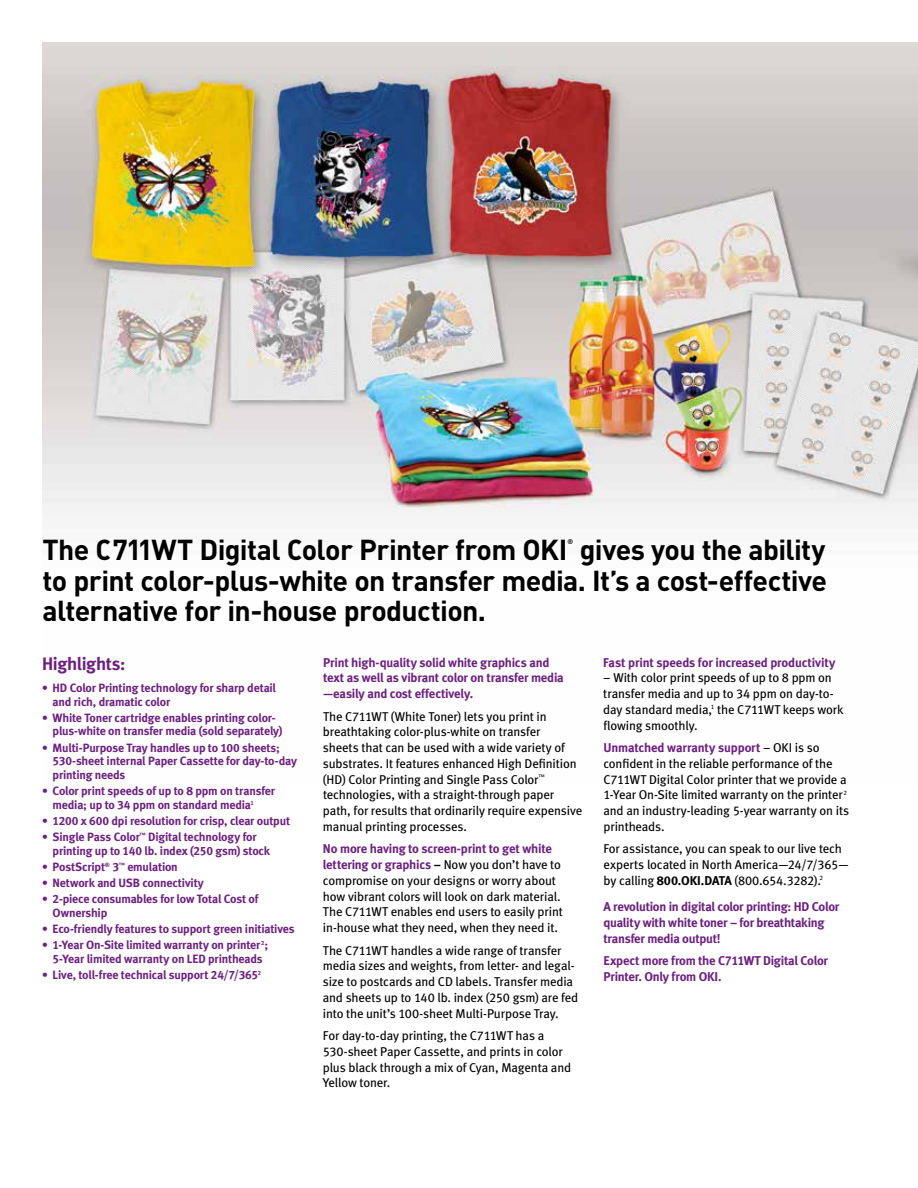
<style>
.page{position:relative;width:918px;height:1188px;background:#fff}
.page>*{position:absolute;margin:0;border:0;box-sizing:border-box;transform-origin:0 0}
.t1{font:700 28.5px/30.8px "DIN";letter-spacing:-.025em;color:#000}
.t2{font:18px "Meta Bold LF";letter-spacing:-.02em;color:#6c217f}
.t3{font:12.75px/15.8px "Meta Book LF";letter-spacing:-.01em;color:#000}
.t4{font:12.75px/15.8px "Meta Bold LF";letter-spacing:-.02em;color:#6c217f}
.t5{font:12px/13.8px "Meta Bold LF";letter-spacing:-.015em;color:#6c217f}
.t6{font:700 6.75px "DIN";color:#000}
.s1{color:#000}
.s2{font-family:"Meta Book LF";color:#000}
.s3{font-family:"Meta Bold LF"}
</style>
<div class="page">
<img style="left:43px;top:43px;width:875px;height:473px">
<h1 class="t1" style="left:43px;top:533px;width:784px">The C711WT Digital Color Printer from OKI gives you the ability</h1>
<p class="t6" style="left:568px;top:537px;width:7px">®</p>
<h1 class="t1" style="left:43px;top:564px;width:786px">to print color-plus-white on transfer media. It’s a cost-effective alternative for in-house production.</h1>
<p class="t4" style="left:323px;top:654px;width:242px">Print high-quality solid white graphics and text as well as vibrant color on transfer media —easily and cost effectively.</p>
<p class="t3" style="left:323px;top:708px;width:261px">The C711WT (White Toner) lets you print in breathtaking color-plus-white on transfer<br>sheets that can be used with a wide variety of substrates. It features enhanced High Definition (HD) Color Printing and Single Pass Color<sup>™ </sup>technologies, with a straight-through paper path, for results that ordinarily require expensive manual printing processes.</p>
<p class="t4" style="left:323px;top:841px;width:240px">No more having to screen-print to get white lettering or graphics <span class="s1">–</span> <span class="s2">Now you don’t have to</span></p>
<p class="t3" style="left:323px;top:872px;width:241px">compromise on your designs or worry about how vibrant colors will look on dark material.<br>The C711WT enables end users to easily print in-house what they need, when they need it.</p>
<p class="t3" style="left:323px;top:942px;width:257px">The C711WT handles a wide range of transfer media sizes and weights, from letter- and legal&shy;size to postcards and CD labels. Transfer media and sheets up to 140 lb. index (250 gsm) are fed into the unit’s 100-sheet Multi-Purpose Tray.</p>
<p class="t3" style="left:323px;top:1027px;width:250px">For day-to-day printing, the C711WT has a 530-sheet Paper Cassette, and prints in color plus black through a mix of Cyan, Magenta and Yellow toner.</p>
<h2 class="t2" style="left:42px;top:653px;width:85px">Highlights:</h2>
<p class="t5" style="left:53px;top:680px;width:225px;text-indent:-10px">• HD Color Printing technology for sharp detail and rich, dramatic color</p>
<p class="t5" style="left:53px;top:710px;width:232px;text-indent:-10px">• White Toner cartridge enables printing color&shy;plus-white on transfer media (sold separately)</p>
<p class="t5" style="left:53px;top:740px;width:246px;text-indent:-10px">• Multi-Purpose Tray handles up to 100 sheets;<br>530-sheet internal Paper Cassette for day-to-day printing needs</p>
<p class="t5" style="left:53px;top:784px;width:224px;text-indent:-10px">• Color print speeds of up to 8 ppm on transfer media; up to 34 ppm on standard media<sup>1</sup></p>
<p class="t5" style="left:42px;top:814px;width:250px">• 1200 x 600 dpi resolution for crisp, clear output</p>
<p class="t5" style="left:53px;top:830px;width:219px;text-indent:-10px">• Single Pass Color<sup>™</sup> Digital technology for printing up to 140 lb. index (250 gsm) stock</p>
<p class="t5" style="left:42px;top:860px;width:137px">• PostScript<sup>®</sup> 3<sup>™</sup> emulation</p>
<p class="t5" style="left:42px;top:876px;width:163px">• Network and USB connectivity</p>
<p class="t5" style="left:53px;top:892px;width:207px;text-indent:-10px">• 2-piece consumables for low Total Cost of<br>Ownership</p>
<p class="t5" style="left:42px;top:922px;width:254px">• Eco-friendly features to support green initiatives</p>
<p class="t5" style="left:42px;top:938px;width:228px;text-align:center">• 1-Year On-Site limited warranty on printer <sup>2</sup>;<br>5-Year limited warranty on LED printheads</p>
<p class="t5" style="left:42px;top:968px;width:221px">• Live, toll-free technical support 24/7/365<sup>2</sup></p>
<p class="t4" style="left:603px;top:654px;width:234px">Fast print speeds for increased productivity</p>
<p class="t3" style="left:603px;top:670px;width:242px">– With color print speeds of up to 8 ppm on transfer media and up to 34 ppm on day-to&shy;day standard media,<sup>1</sup> the C711WT keeps work flowing smoothly.</p>
<p class="t4" style="left:603px;top:739px;width:218px">Unmatched warranty support <span class="s2">– OKI is so</span></p>
<p class="t3" style="left:603px;top:755px;width:247px">confident in the reliable performance of the C711WT Digital Color printer that we provide a 1-Year On-Site limited warranty on the printer<sup>2 </sup>and an industry-leading 5-year warranty on its printheads.</p>
<p class="t3" style="left:603px;top:841px;width:247px">For assistance, you can speak to our live tech experts located in North America—24/7/365— by calling <span class="s3">800.OKI.DATA</span> (800.654.3282).<sup>2</sup></p>
<p class="t4" style="left:603px;top:899px;width:237px">A revolution in digital color printing: HD Color quality with white toner – for breathtaking transfer media output!</p>
<p class="t4" style="left:603px;top:953px;width:226px">Expect more from the C711WT Digital Color<br>Printer. Only from OKI.</p>
</div>
